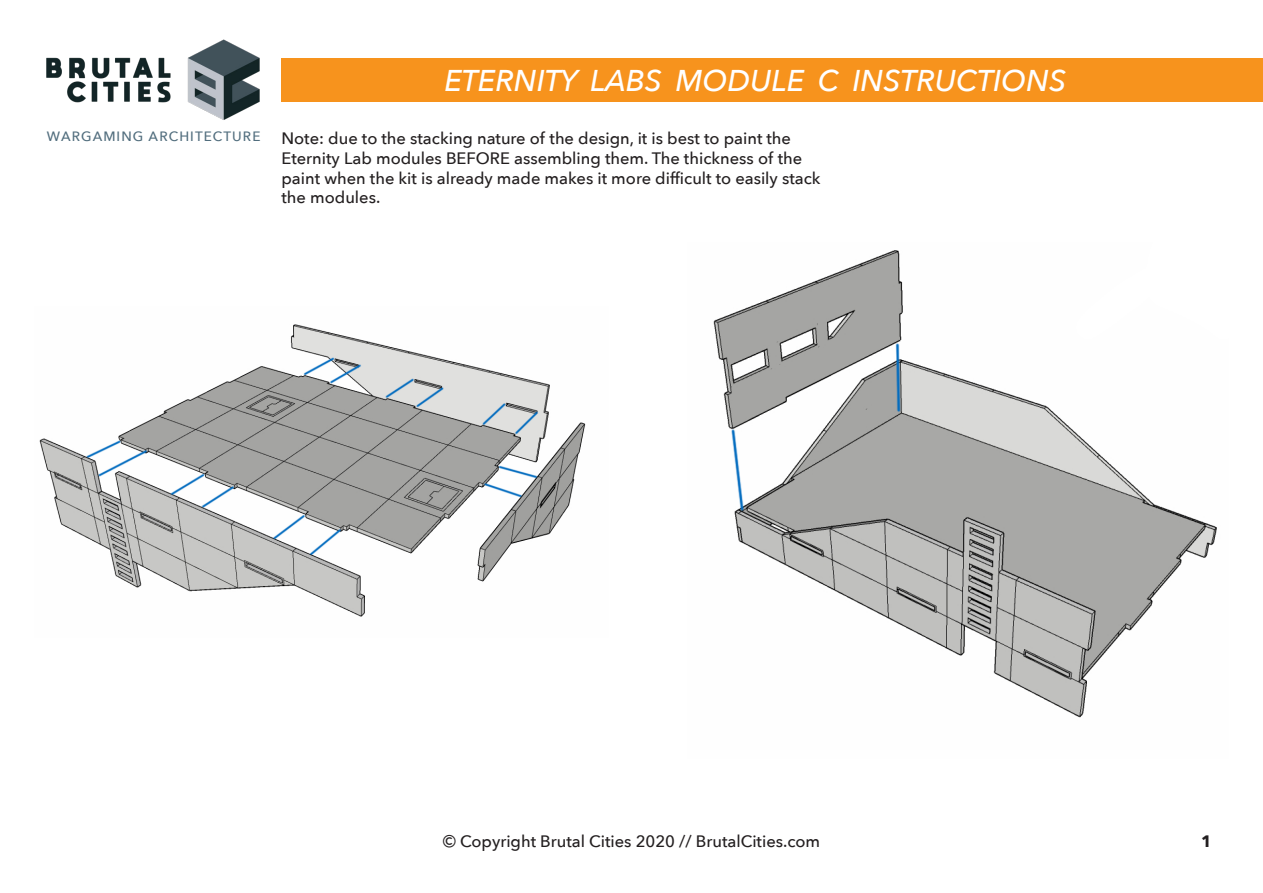
<style>
.page{position:relative;width:1263px;height:893px;background:#fff}
.page>*{position:absolute;margin:0;border:0;box-sizing:border-box;transform-origin:0 0}
.t1{font:italic 500 30px "Avenir Next";color:#fff}
.t2{font:500 16.5px/19.8px "Avenir Next";color:#231f20}
.t3{font:700 16.5px "Avenir Next";color:#231f20}
.t4{font:500 13.5px "Avenir Next";letter-spacing:.08em;color:#516d7d}
</style>
<div class="page">
<img style="left:46px;top:39px;width:214px;height:81px">
<div style="left:281px;top:58px;width:982px;height:44px;background:#f7931d"></div>
<img style="left:39px;top:324px;width:547px;height:293px">
<img style="left:713px;top:250px;width:504px;height:468px">
<h1 class="t1" style="left:444px;top:55px;width:623px">ETERNITY LABS MODULE C INSTRUCTIONS</h1>
<p class="t4" style="left:47px;top:125px;width:215px">WARGAMING ARCHITECTURE</p>
<p class="t2" style="left:281px;top:128px;width:541px">Note: due to the stacking nature of the design, it is best to paint the Eternity Lab modules BEFORE assembling them. The thickness of the paint when the kit is already made makes it more difficult to easily stack the modules.</p>
<p class="t2" style="left:443px;top:831px;width:379px">© Copyright Brutal Cities 2020 // BrutalCities.com</p>
<p class="t3" style="left:1201px;top:827px;width:12px">1</p>
</div>
